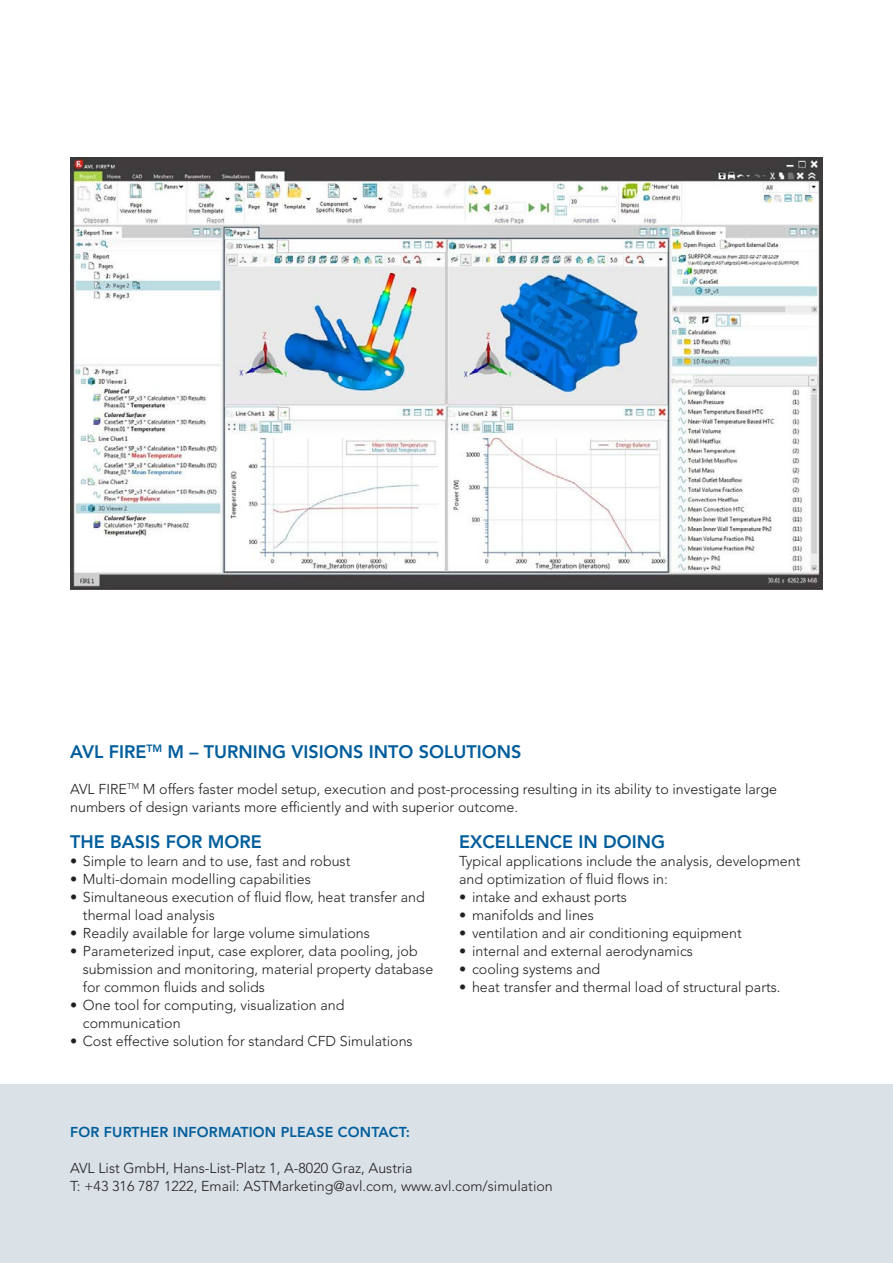
<style>
.page{position:relative;width:893px;height:1263px;background:#fff}
.page>*{position:absolute;margin:0;border:0;box-sizing:border-box;transform-origin:0 0}
.AVL_Continous_Style{font:800 18px "Avenir LT Std";color:#005d9c}
.AVL_Continous_Text{font:300 14.25px/18px "Avenir LT Std";color:#231f20}
.AVL_Continous_Style-2{font:300 14.25px/18px "Avenir LT Std";color:#231f20}
.t1{font:800 14.25px "Avenir LT Std";letter-spacing:.01em;color:#005d9c}
</style>
<div class="page">
<div style="left:0;top:1084px;width:893px;height:179px;background:#dae2e7"></div>
<img style="left:70px;top:158px;width:753px;height:431px">
<p class="AVL_Continous_Style" style="left:70px;top:741px;width:453px">AVL FIRE<sup>TM</sup> M – TURNING VISIONS INTO SOLUTIONS</p>
<p class="AVL_Continous_Text" style="left:70px;top:780px;width:708px">AVL FIRE<sup>TM</sup> M offers faster model setup, execution and post-processing resulting in its ability to investigate large numbers of design variants more efficiently and with superior outcome.</p>
<p class="AVL_Continous_Style" style="left:70px;top:831px;width:193px">THE BASIS FOR MORE</p>
<p class="AVL_Continous_Text" style="left:70px;top:852px;width:282px">• Simple to learn and to use, fast and robust</p>
<p class="AVL_Continous_Text" style="left:70px;top:870px;width:242px">• Multi-domain modelling capabilities</p>
<p class="AVL_Continous_Text" style="left:83px;top:888px;width:343px;text-indent:-13px">• Simultaneous execution of fluid flow, heat transfer and thermal load analysis</p>
<p class="AVL_Continous_Text" style="left:70px;top:924px;width:301px">• Readily available for large volume simulations</p>
<p class="AVL_Continous_Text" style="left:83px;top:942px;width:352px;text-indent:-13px">• Parameterized input, case explorer, data pooling, job submission and monitoring, material property database for common fluids and solids</p>
<p class="AVL_Continous_Text" style="left:83px;top:996px;width:263px;text-indent:-13px">• One tool for computing, visualization and communication</p>
<p class="AVL_Continous_Text" style="left:70px;top:1032px;width:344px">• Cost effective solution for standard CFD Simulations</p>
<p class="AVL_Continous_Style" style="left:459px;top:831px;width:207px">EXCELLENCE IN DOING</p>
<p class="AVL_Continous_Style-2" style="left:459px;top:852px;width:343px">Typical applications include the analysis, development and optimization of fluid flows in:</p>
<p class="AVL_Continous_Text" style="left:459px;top:888px;width:169px">• intake and exhaust ports</p>
<p class="AVL_Continous_Text" style="left:459px;top:906px;width:136px">• manifolds and lines</p>
<p class="AVL_Continous_Text" style="left:459px;top:924px;width:284px">• ventilation and air conditioning equipment</p>
<p class="AVL_Continous_Text" style="left:459px;top:942px;width:235px">• internal and external aerodynamics</p>
<p class="AVL_Continous_Text" style="left:459px;top:960px;width:143px">• cooling systems and</p>
<p class="AVL_Continous_Text" style="left:459px;top:978px;width:323px">• heat transfer and thermal load of structural parts.</p>
<p class="t1" style="left:70px;top:1123px;width:341px">FOR FURTHER INFORMATION PLEASE CONTACT:</p>
<p class="AVL_Continous_Text" style="left:70px;top:1159px;width:344px">AVL List GmbH, Hans-List-Platz 1, A-8020 Graz, Austria</p>
<p class="AVL_Continous_Text" style="left:70px;top:1177px;width:484px">T: +43 316 787 1222, Email: ASTMarketing@avl.com, www.avl.com/simulation</p>
</div>
